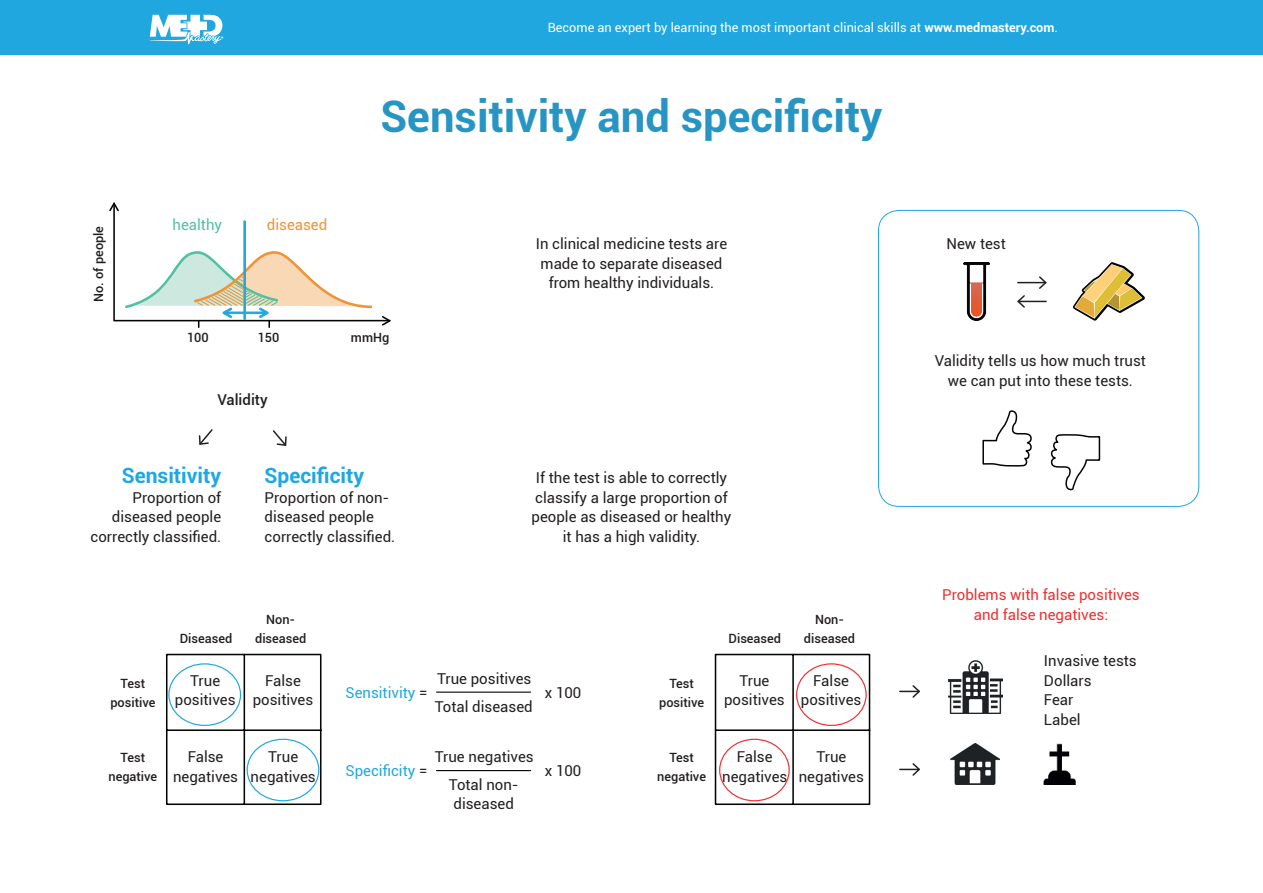
<style>
.page{position:relative;width:1263px;height:893px;background:#fff}
.page>*{position:absolute;margin:0;border:0;box-sizing:border-box;transform-origin:0 0}
.t1{font:700 43.5px "Roboto";color:#2795c3}
.t2{font:700 21px "Roboto";color:#20a7df}
.t3{font:15px/19.5px "Roboto";color:#231f20;text-align:center}
.t4{font:15px/19.5px "Roboto";color:#ee3030;text-align:center}
.t5{font:15px "Roboto";color:#20a7df}
.t6{font:500 15px "Roboto";color:#231f20}
.t7{font:15px "Roboto";color:#f19334}
.t8{font:15px "Roboto";color:#52c0a2}
.t9{font:500 12.75px/19.5px "Roboto";color:#231f20;text-align:center}
.t10{font:12.75px "Roboto";color:#fff}
.s1{font-weight:700}
.s2{color:#231f20}
</style>
<div class="page">
<div style="left:0;top:0;width:1263px;height:54px;background:#20a7df"></div>
<svg style="left:149px;top:15px;width:74px;height:29px"></svg>
<div style="left:878px;top:210px;width:321px;height:297px;border:1px solid #20a7df;border-radius:21px"></div>
<svg style="left:198px;top:429px;width:15px;height:16px"></svg>
<svg style="left:273px;top:430px;width:14px;height:16px"></svg>
<svg style="left:109px;top:203px;width:282px;height:125px"></svg>
<div style="left:224px;top:312px;width:42px;height:2px;background:#2ba7df;border:1px solid #20a7df"></div>
<svg style="left:1017px;top:276px;width:30px;height:32px"></svg>
<svg style="left:1073px;top:262px;width:72px;height:59px"></svg>
<img style="left:963px;top:262px;width:27px;height:59px">
<svg style="left:714px;top:653px;width:157px;height:152px"></svg>
<img style="left:1044px;top:743px;width:32px;height:41px">
<svg style="left:166px;top:653px;width:156px;height:152px"></svg>
<hr style="left:436px;top:692px;width:95px;height:1px;background:#030505">
<hr style="left:436px;top:770px;width:95px;height:1px;background:#030505">
<div style="left:796px;top:663px;width:71px;height:63px;border:1px solid #ee3030;border-radius:50%"></div>
<div style="left:168px;top:663px;width:73px;height:63px;border:1px solid #20a7df;border-radius:50%"></div>
<div style="left:247px;top:739px;width:72px;height:62px;border:1px solid #20a7df;border-radius:50%"></div>
<div style="left:719px;top:739px;width:71px;height:62px;border:1px solid #ee3030;border-radius:50%"></div>
<svg style="left:900px;top:685px;width:20px;height:13px"></svg>
<svg style="left:900px;top:763px;width:20px;height:13px"></svg>
<img style="left:949px;top:661px;width:53px;height:53px">
<img style="left:951px;top:744px;width:48px;height:40px">
<svg style="left:1050px;top:434px;width:51px;height:57px"></svg>
<svg style="left:982px;top:410px;width:50px;height:57px"></svg>
<p class="t10" style="left:548px;top:18px;width:512px">Become an expert by learning the most important clinical skills at <span class="s1">www.medmastery.com</span>.</p>
<p class="t9" style="left:88px;top:302px;width:77px;rotate:-90deg">No. of people</p>
<p class="t8" style="left:173px;top:214px;width:51px">healthy</p>
<p class="t7" style="left:267px;top:214px;width:62px">diseased</p>
<h1 class="t1" style="left:380px;top:86px;width:504px">Sensitivity and specificity</h1>
<p class="t3" style="left:536px;top:233px;width:193px">In clinical medicine tests are made to separate diseased from healthy individuals.</p>
<p class="t9" style="left:187px;top:328px;width:23px">100</p>
<p class="t9" style="left:258px;top:328px;width:23px">150</p>
<p class="t9" style="left:351px;top:328px;width:40px">mmHg</p>
<p class="t6" style="left:217px;top:389px;width:52px">Validity</p>
<h2 class="t2" style="left:122px;top:461px;width:101px">Sensitivity</h2>
<p class="t3" style="left:91px;top:487px;width:132px;text-align:right">Proportion of diseased people correctly classified.</p>
<h2 class="t2" style="left:265px;top:461px;width:101px">Specificity</h2>
<p class="t3" style="left:265px;top:487px;width:132px;text-align:left">Proportion of non&shy;diseased people correctly classified.</p>
<p class="t3" style="left:532px;top:467px;width:201px">If the test is able to correctly classify a large proportion of people as diseased or healthy it has a high validity.</p>
<p class="t9" style="left:110px;top:673px;width:47px">Test positive</p>
<p class="t9" style="left:180px;top:628px;width:54px">Diseased</p>
<p class="t3" style="left:175px;top:670px;width:62px">True positives</p>
<p class="t9" style="left:255px;top:609px;width:53px">Non&shy;diseased</p>
<p class="t3" style="left:253px;top:670px;width:62px">False positives</p>
<p class="t5" style="left:345px;top:682px;width:84px">Sensitivity <span class="s2">=</span></p>
<p class="t3" style="left:437px;top:668px;width:96px">True positives</p>
<p class="t3" style="left:435px;top:696px;width:100px">Total diseased</p>
<p class="t3" style="left:545px;top:682px;width:38px">x 100</p>
<p class="t9" style="left:659px;top:673px;width:47px">Test positive</p>
<p class="t9" style="left:728px;top:628px;width:54px">Diseased</p>
<p class="t3" style="left:724px;top:670px;width:62px">True positives</p>
<p class="t9" style="left:804px;top:609px;width:53px">Non&shy;diseased</p>
<p class="t3" style="left:801px;top:670px;width:62px">False positives</p>
<p class="t9" style="left:108px;top:747px;width:50px">Test negative</p>
<p class="t3" style="left:435px;top:746px;width:100px">True negatives</p>
<p class="t3" style="left:173px;top:746px;width:67px">False negatives</p>
<p class="t3" style="left:799px;top:746px;width:67px">True negatives</p>
<p class="t3" style="left:722px;top:746px;width:67px">False negatives</p>
<p class="t3" style="left:251px;top:746px;width:67px">True negatives</p>
<p class="t9" style="left:657px;top:747px;width:50px">Test negative</p>
<p class="t5" style="left:346px;top:760px;width:83px">Specificity <span class="s2">=</span></p>
<p class="t3" style="left:545px;top:760px;width:38px">x 100</p>
<p class="t3" style="left:449px;top:774px;width:71px">Total non&shy;diseased</p>
<p class="t3" style="left:946px;top:233px;width:61px">New test</p>
<p class="t3" style="left:935px;top:350px;width:213px">Validity tells us how much trust we can put into these tests.</p>
<p class="t4" style="left:942px;top:584px;width:199px">Problems with false positives and false negatives:</p>
<p class="t3" style="left:1044px;top:650px;width:94px;text-align:left">Invasive tests<br>Dollars<br>Fear<br>Label</p>
</div>
